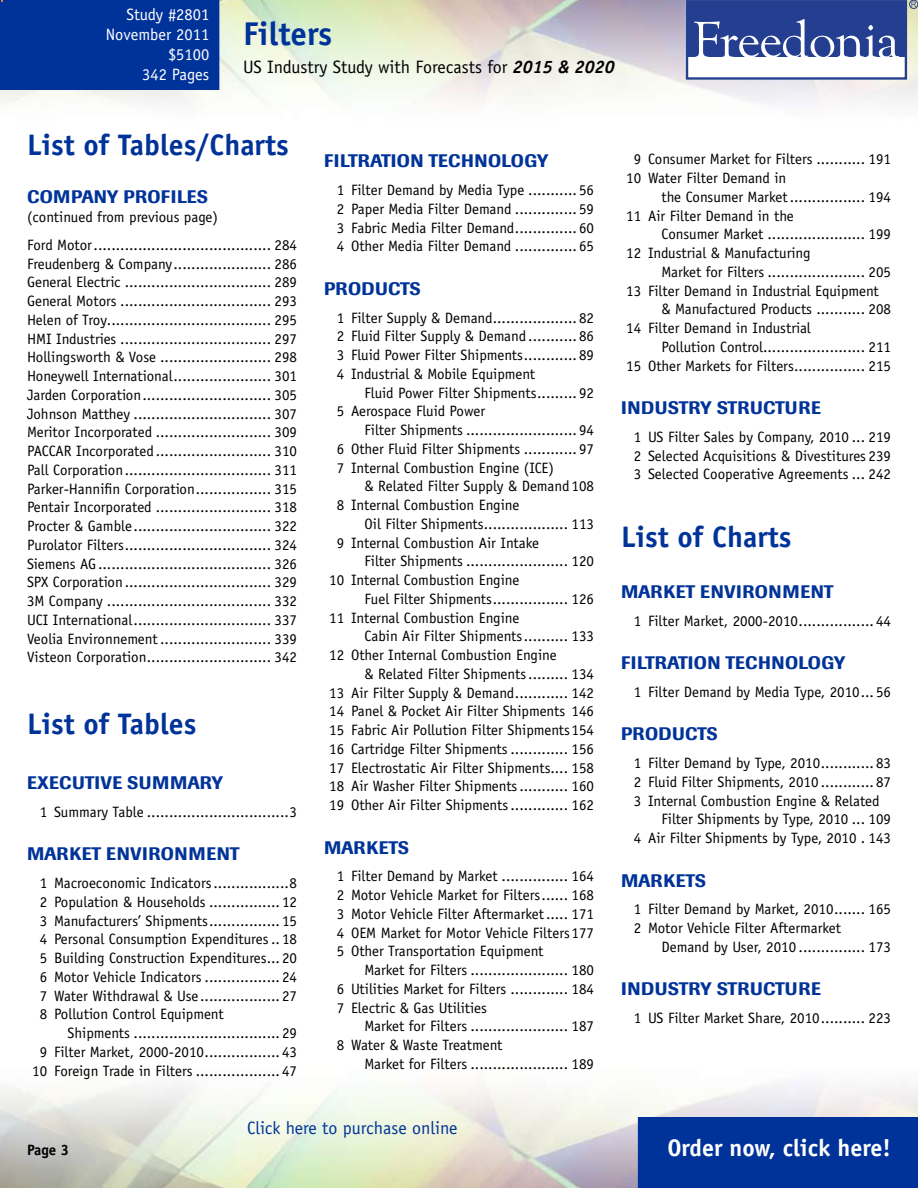
<style>
.page{position:relative;width:918px;height:1188px;background:#fff}
.page>*{position:absolute;margin:0;border:0;box-sizing:border-box;transform-origin:0 0}
.t1{font:700 33px "Officina Sans";color:#039}
.t2{font:700 29.7px "Officina Sans";color:#039}
.t3{font:700 24px "Officina Sans";color:#fff}
.t4{font:500 18px "Imago";letter-spacing:.02em;color:#039}
.t5{font:18px "Officina Sans";color:#000}
.t6{font:18px "Officina Sans";color:#039}
.t7{font:16.5px/19.8px "Officina Sans";color:#fff;text-align:right}
.t8{font:15px/18.8px "Officina Sans";color:#000}
.t9{font:700 15px "Officina Sans";color:#000}
.s1{font-weight:700;font-style:italic}
</style>
<div class="page">
<div style="left:638px;top:1117px;width:280px;height:71px;background:#039"></div>
<div style="left:686px;top:0;width:221px;height:80px;border:2px solid #243e90"></div>
<div style="left:687px;top:1px;width:218px;height:56px;background:#243e90"></div>
<svg style="left:694px;top:19px;width:205px;height:38px"></svg>
<div style="left:909px;top:0;width:9px;height:9px;border:1px solid #243e90;border-radius:50%"></div>
<svg style="left:911px;top:2px;width:5px;height:5px"></svg>
<div style="left:0;top:0;width:219px;height:90px;background:#039"></div>
<p class="t7" style="left:106px;top:5px;width:105px">Study #2801<br>November 2011 $5100<br>342 Pages</p>
<h1 class="t1" style="left:243px;top:13px;width:91px">Filters</h1>
<p class="t5" style="left:243px;top:57px;width:373px">US Industry Study with Forecasts for <span class="s1">2015 &amp; 2020</span></p>
<h2 class="t2" style="left:27px;top:127px;width:263px">List of Tables/Charts</h2>
<p class="t4" style="left:27px;top:186px;width:161px">COMPANY PROFILES</p>
<p class="t8" style="left:27px;top:203px;width:271px;line-height:27.8px">(continued from previous page)<br>Ford Motor........................................ 284</p>
<p class="t8" style="left:27px;top:254px;width:271px;text-align:justify">Freudenberg &amp; Company...................... 286<br>General Electric ................................. 289<br>General Motors .................................. 293<br>Helen of Troy..................................... 295<br>HMI Industries .................................. 297<br>Hollingsworth &amp; Vose ......................... 298<br>Honeywell International...................... 301<br>Jarden Corporation............................. 305<br>Johnson Matthey ............................... 307<br>Meritor Incorporated .......................... 309<br>PACCAR Incorporated.......................... 310<br>Pall Corporation................................. 311<br>Parker-Hannifin Corporation................. 315<br>Pentair Incorporated .......................... 318<br>Procter &amp; Gamble............................... 322<br>Purolator Filters................................. 324<br>Siemens AG....................................... 326<br>SPX Corporation................................. 329<br>3M Company ..................................... 332<br>UCI International............................... 337<br>Veolia Environnement ......................... 339<br>Visteon Corporation............................ 342</p>
<h2 class="t2" style="left:27px;top:706px;width:171px">List of Tables</h2>
<p class="t4" style="left:27px;top:772px;width:198px">EXECUTIVE SUMMARY</p>
<p class="t8" style="left:40px;top:802px;width:259px">1 Summary Table ................................3</p>
<p class="t4" style="left:27px;top:843px;width:214px">MARKET ENVIRONMENT</p>
<p class="t8" style="left:40px;top:874px;width:259px;text-align:justify">1 Macroeconomic Indicators.................8<br>2 Population &amp; Households ................ 12<br>3 Manufacturers’ Shipments................ 15<br>4 Personal Consumption Expenditures .. 18<br>5 Building Construction Expenditures... 20<br>6 Motor Vehicle Indicators ................. 24<br>7 Water Withdrawal &amp; Use.................. 27<br>8 Pollution Control Equipment</p>
<p class="t8" style="left:32px;top:1024px;width:266px;text-align:right">Shipments ................................. 29<br>9 Filter Market, 2000-2010................. 43<br>10 Foreign Trade in Filters ................... 47</p>
<p class="t4" style="left:324px;top:150px;width:36px">FILTRATION</p>
<p class="t4" style="left:428px;top:150px;width:122px">TECHNO LOGY</p>
<p class="t8" style="left:337px;top:181px;width:259px;text-align:justify">1 Filter Demand by Media Type ........... 56<br>2 Paper Media Filter Demand .............. 59<br>3 Fabric Media Filter Demand.............. 60<br>4 Other Media Filter Demand .............. 65</p>
<p class="t4" style="left:324px;top:278px;width:64px">PRODUCT</p>
<p class="t4" style="left:410px;top:278px;width:13px">S</p>
<p class="t8" style="left:337px;top:308px;width:259px;text-align:justify">1 Filter Supply &amp; Demand................... 82<br>2 Fluid Filter Supply &amp; Demand ........... 86<br>3 Fluid Power Filter Shipments............ 89<br>4 Industrial &amp; Mobile Equipment</p>
<p class="t8" style="left:337px;top:383px;width:259px;text-indent:28px">Fluid Power Filter Shipments......... 92<br>5 Aerospace Fluid Power</p>
<p class="t8" style="left:337px;top:421px;width:259px;text-align:justify;text-indent:28px">Filter Shipments ......................... 94<br>6 Other Fluid Filter Shipments ............ 97<br>7 Internal Combustion Engine (ICE)</p>
<p class="t8" style="left:337px;top:477px;width:259px;text-indent:28px">&amp; Related Filter Supply &amp; Demand 108<br>8 Internal Combustion Engine</p>
<p class="t8" style="left:337px;top:514px;width:259px;text-indent:28px">Oil Filter Shipments................... 113<br>9 Internal Combustion Air Intake</p>
<p class="t8" style="left:329px;top:552px;width:266px;text-indent:35px">Filter Shipments ....................... 120<br>10 Internal Combustion Engine</p>
<p class="t8" style="left:329px;top:589px;width:266px;text-indent:35px">Fuel Filter Shipments................. 126<br>11 Internal Combustion Engine</p>
<p class="t8" style="left:329px;top:627px;width:266px;text-indent:35px">Cabin Air Filter Shipments.......... 133<br>12 Other Internal Combustion Engine</p>
<p class="t8" style="left:329px;top:664px;width:266px;text-align:justify;text-indent:35px">&amp; Related Filter Shipments......... 134<br>13 Air Filter Supply &amp; Demand............ 142<br>14 Panel &amp; Pocket Air Filter Shipments 146<br>15 Fabric Air Pollution Filter Shipments154<br>16 Cartridge Filter Shipments ............. 156<br>17 Electrostatic Air Filter Shipments.... 158<br>18 Air Washer Filter Shipments........... 160<br>19 Other Air Filter Shipments............. 162</p>
<p class="t4" style="left:324px;top:836px;width:15px">MARK</p>
<p class="t4" style="left:379px;top:836px;width:32px">ETS</p>
<p class="t8" style="left:337px;top:867px;width:259px;text-align:justify">1 Filter Demand by Market ............... 164<br>2 Motor Vehicle Market for Filters...... 168<br>3 Motor Vehicle Filter Aftermarket..... 171<br>4 OEM Market for Motor Vehicle Filters177<br>5 Other Transportation Equipment</p>
<p class="t8" style="left:337px;top:961px;width:259px;text-align:justify;text-indent:28px">Market for Filters ...................... 180<br>6 Utilities Market for Filters ............. 184<br>7 Electric &amp; Gas Utilities</p>
<p class="t8" style="left:337px;top:1017px;width:259px;text-indent:28px">Market for Filters ...................... 187<br>8 Water &amp; Waste Treatment</p>
<p class="t8" style="left:364px;top:1054px;width:231px">Market for Filters ...................... 189</p>
<p class="t8" style="left:626px;top:150px;width:266px;text-indent:8px">9 Consumer Market for Filters ........... 191<br>10 Water Filter Demand in</p>
<p class="t8" style="left:626px;top:187px;width:266px;text-indent:35px">the Consumer Market................. 194<br>11 Air Filter Demand in the</p>
<p class="t8" style="left:626px;top:225px;width:266px;text-indent:35px">Consumer Market ...................... 199<br>12 Industrial &amp; Manufacturing</p>
<p class="t8" style="left:662px;top:262px;width:231px">Market for Filters ...................... 205</p>
<p class="t8" style="left:626px;top:281px;width:254px">13 Filter Demand in Industrial Equipment</p>
<p class="t8" style="left:662px;top:300px;width:231px">&amp; Manufactured Products ........... 208</p>
<p class="t8" style="left:626px;top:319px;width:186px">14 Filter Demand in Industrial</p>
<p class="t8" style="left:662px;top:337px;width:231px">Pollution Control....................... 211</p>
<p class="t8" style="left:626px;top:356px;width:266px">15 Other Markets for Filters................ 215</p>
<p class="t4" style="left:621px;top:397px;width:70px">IN DUSTRY</p>
<p class="t4" style="left:717px;top:397px;width:24px">STRUCTUR</p>
<p class="t4" style="left:811px;top:397px;width:11px">E</p>
<p class="t8" style="left:634px;top:427px;width:259px;text-align:justify">1 US Filter Sales by Company, 2010 ... 219<br>2 Selected Acquisitions &amp; Divestitures 239<br>3 Selected Cooperative Agreements ... 242</p>
<h2 class="t2" style="left:621px;top:518px;width:172px">List of Charts</h2>
<p class="t4" style="left:621px;top:581px;width:214px">MARKET ENVIRONMENT</p>
<p class="t8" style="left:634px;top:611px;width:259px">1 Filter Market, 2000-2010................. 44</p>
<p class="t4" style="left:621px;top:652px;width:36px">FILTRATION</p>
<p class="t4" style="left:725px;top:652px;width:122px">TECHNO LOGY</p>
<p class="t8" style="left:634px;top:682px;width:259px">1 Filter Demand by Media Type, 2010... 56</p>
<p class="t4" style="left:621px;top:723px;width:64px">PRODUCT</p>
<p class="t4" style="left:707px;top:723px;width:13px">S</p>
<p class="t8" style="left:634px;top:754px;width:259px">1 Filter Demand by Type, 2010............ 83</p>
<p class="t8" style="left:634px;top:772px;width:259px">2 Fluid Filter Shipments, 2010 ............ 87</p>
<p class="t8" style="left:634px;top:791px;width:247px">3 Internal Combustion Engine &amp; Related</p>
<p class="t8" style="left:662px;top:810px;width:231px">Filter Shipments by Type, 2010 ... 109</p>
<p class="t8" style="left:634px;top:829px;width:259px">4 Air Filter Shipments by Type, 2010 . 143</p>
<p class="t4" style="left:621px;top:869px;width:15px">MARK</p>
<p class="t4" style="left:676px;top:869px;width:32px">ETS</p>
<p class="t8" style="left:634px;top:900px;width:259px">1 Filter Demand by Market, 2010....... 165<br>2 Motor Vehicle Filter Aftermarket</p>
<p class="t8" style="left:662px;top:937px;width:231px">Demand by User, 2010 ............... 173</p>
<p class="t4" style="left:621px;top:978px;width:70px">IN DUSTRY</p>
<p class="t4" style="left:717px;top:978px;width:24px">STRUCTUR</p>
<p class="t4" style="left:811px;top:978px;width:11px">E</p>
<p class="t8" style="left:634px;top:1009px;width:259px">1 US Filter Market Share, 2010.......... 223</p>
<p class="t6" style="left:247px;top:1117px;width:212px">Click here to purchase online</p>
<p class="t9" style="left:27px;top:1140px;width:31px">Page</p>
<h3 class="t3" style="left:667px;top:1133px;width:225px">Order now, click here!</h3>
</div>
